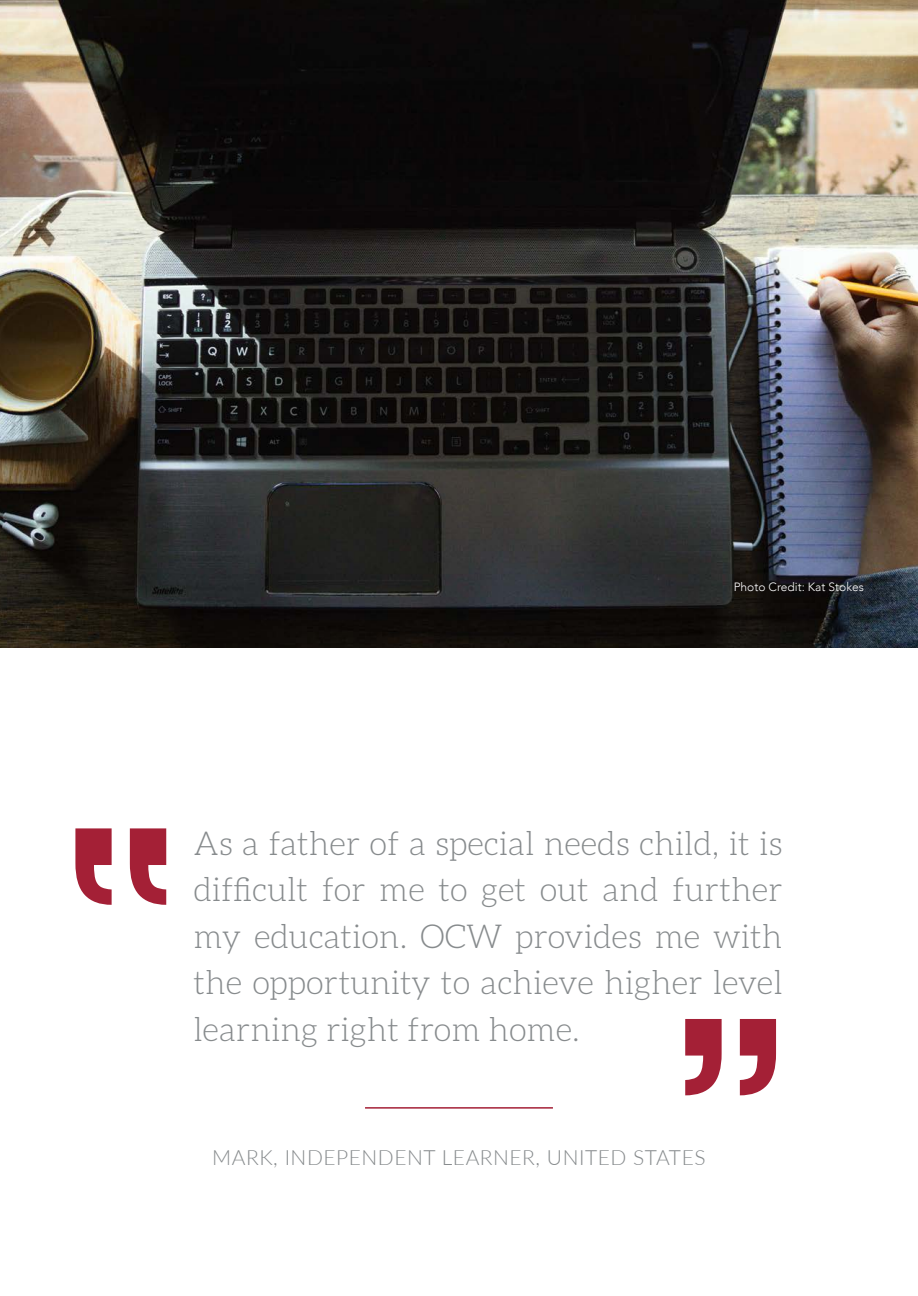
<style>
.page{position:relative;width:918px;height:1296px;background:#fff}
.page>*{position:absolute;margin:0;border:0;box-sizing:border-box;transform-origin:0 0}
.t1{font:300 33px/46.5px "Aleo";color:#878b8d;text-align:justify}
.t2{font:300 21px "Lato";letter-spacing:.025em;color:#878b8d}
.t3{font:300 12px "Avenir";color:#fff}
</style>
<div class="page">
<hr style="left:365px;top:1107px;width:188px;height:2px;background:#a42036">
<img style="left:0;top:0;width:918px;height:648px">
<svg style="left:75px;top:828px;width:37px;height:77px"></svg>
<svg style="left:130px;top:828px;width:36px;height:77px"></svg>
<svg style="left:740px;top:1019px;width:36px;height:76px"></svg>
<svg style="left:685px;top:1019px;width:37px;height:76px"></svg>
<p class="t3" style="left:734px;top:580px;width:132px">Photo Credit: Kat Stokes</p>
<p class="t1" style="left:193px;top:820px;width:591px">As a father of a special needs child, it is diffcult for me to get out and further my education. OCW provides me with the opportunity to achieve higher level learning right from home.</p>
<p class="t2" style="left:212px;top:1143px;width:495px">MARK, INDEPENDENT LEARNER, UNITED STATES</p>
</div>
